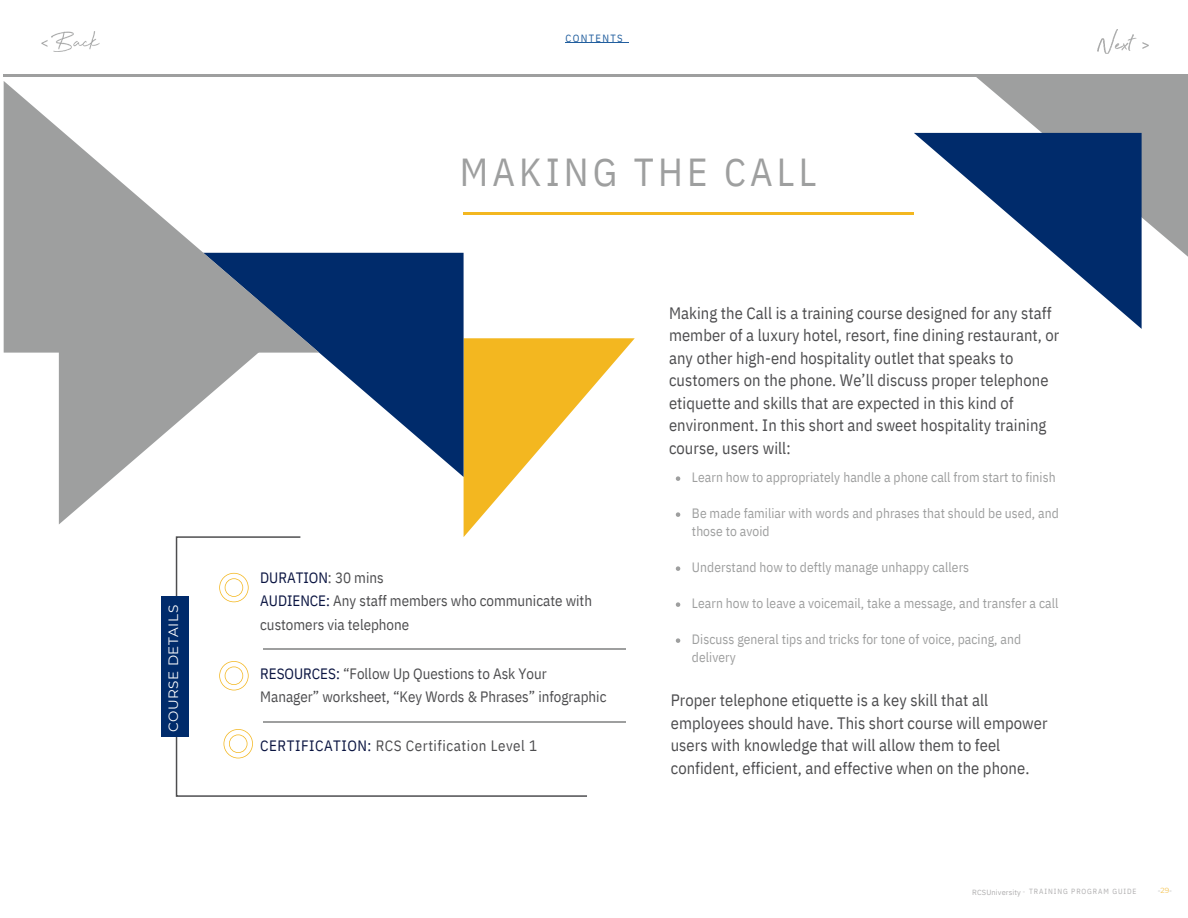
<style>
.page{position:relative;width:1188px;height:918px;background:#fff}
.page>*{position:absolute;margin:0;border:0;box-sizing:border-box;transform-origin:0 0}
.t1{font:39px "IBM Plex Sans Cond";letter-spacing:.105em;color:#9e9f9f}
.t2{font:16.5px/22.5px "IBM Plex Sans Cond";letter-spacing:.005em;color:#4d4d4f}
.t3{font:15px/23.7px "IBM Plex Sans Cond";color:#4d4d4f}
.t4{font:15px "IBM Plex Sans Cond";letter-spacing:.035em;color:#4d4d4f}
.t5{font:13.5px/18px "IBM Plex Sans Cond";letter-spacing:.005em;color:#9e9f9f}
.t6{font:13.5px "Montserrat";letter-spacing:.04em;color:#fff}
.t7{font:10.5px "IBM Plex Sans Cond";letter-spacing:.125em;color:#215e9e}
.t8{font:7.5px "IBM Plex Sans Cond";letter-spacing:.125em;color:#afaeaf}
.t9{font:7.5px "IBM Plex Sans";letter-spacing:.015em;color:#afaeaf}
.t10{font:7.5px "Montserrat";color:#afaeaf}
.s1{color:#0a1441}
.s2{font-family:"Noto Sans Thai";font-weight:300}
.s3{color:#f5c453}
</style>
<div class="page">
<img style="left:41px;top:32px;width:59px;height:20px">
<hr style="left:566px;top:42px;width:63px;height:1px;background:#215e9e">
<hr style="left:4px;top:75px;width:1184px;height:1px;background:#9e9f9f">
<svg style="left:464px;top:338px;width:171px;height:198px"></svg>
<svg style="left:59px;top:353px;width:144px;height:171px;fill:#9e9f9f"></svg>
<svg style="left:203px;top:253px;width:261px;height:224px"></svg>
<hr style="left:464px;top:213px;width:450px;height:1px;background:#f3b720">
<svg style="left:4px;top:81px;width:315px;height:272px;fill:#9e9f9f"></svg>
<svg style="left:176px;top:536px;width:411px;height:261px"></svg>
<div style="left:162px;top:596px;width:27px;height:141px;background:#002b6b"></div>
<svg style="left:219px;top:573px;width:30px;height:29px"></svg>
<svg style="left:219px;top:661px;width:30px;height:29px"></svg>
<svg style="left:224px;top:729px;width:29px;height:29px"></svg>
<hr style="left:264px;top:649px;width:361px;height:1px;background:#9e9f9f">
<hr style="left:264px;top:721px;width:361px;height:1px;background:#9e9f9f">
<svg style="left:975px;top:76px;width:213px;height:181px"></svg>
<svg style="left:914px;top:133px;width:228px;height:196px"></svg>
<img style="left:1098px;top:29px;width:50px;height:24px">
<svg style="left:676px;top:476px;width:4px;height:5px"></svg>
<svg style="left:676px;top:512px;width:4px;height:5px"></svg>
<svg style="left:676px;top:566px;width:4px;height:5px"></svg>
<svg style="left:676px;top:602px;width:4px;height:5px"></svg>
<svg style="left:676px;top:638px;width:4px;height:5px"></svg>
<p class="t6" style="left:165px;top:732px;width:128px;rotate:-90deg">COURSE DETAILS</p>
<h3 class="t7" style="left:566px;top:31px;width:59px">CONTENTS</h3>
<h2 class="t1" style="left:460px;top:146px;width:358px">MAKING THE CALL</h2>
<p class="t3" style="left:260px;top:565px;width:333px"><span class="s1">DURATION</span>: 30 mins<br><span class="s1">AUDIENCE:</span> Any staff members who communicate with customers via telephone</p>
<p class="t3" style="left:260px;top:661px;width:348px"><span class="s1">RESOURCES:</span> “Follow Up Questions to Ask Your<br>Manager” worksheet, “Key Words &amp; Phrases” infographic</p>
<h2 class="t4" style="left:260px;top:736px;width:278px"><span class="s1">CERTIFICATION:</span> RCS Certification Level 1</h2>
<h2 class="t2" style="left:669px;top:301px;width:392px">Making the Call is a training course designed for any staff member of a luxury hotel, resort, fine dining restaurant, or any other high-end hospitality outlet that speaks to customers on the phone. We’ll discuss proper telephone etiquette and skills that are expected in this kind of environment. In this short and sweet hospitality training course, users will:</h2>
<p class="t5" style="left:692px;top:468px;width:365px">Learn how to appropriately handle a phone call from start to finish</p>
<p class="t5" style="left:692px;top:504px;width:368px">Be made familiar with words and phrases that should be used, and those to avoid</p>
<h2 class="t5" style="left:692px;top:558px;width:279px">Understand how to deftly manage unhappy callers</h2>
<h6 class="t5" style="left:692px;top:594px;width:368px">Learn how to leave a voicemail, take a message, and transfer a call</h6>
<p class="t5" style="left:692px;top:630px;width:331px">Discuss general tips and tricks for tone of voice, pacing, and delivery</p>
<h2 class="t2" style="left:671px;top:689px;width:378px">Proper telephone etiquette is a key skill that all employees should have. This short course will empower users with knowledge that will allow them to feel confident, efficient, and effective when on the phone.</h2>
<p class="t9" style="left:972px;top:887px;width:55px">RCSUniversity <span class="s2">-</span></p>
<p class="t8" style="left:1029px;top:886px;width:109px">TRAINING PROGRAM GUIDE</p>
<h1 class="t10" style="left:1158px;top:886px;width:16px">-<span class="s3">29</span>-</h1>
</div>
